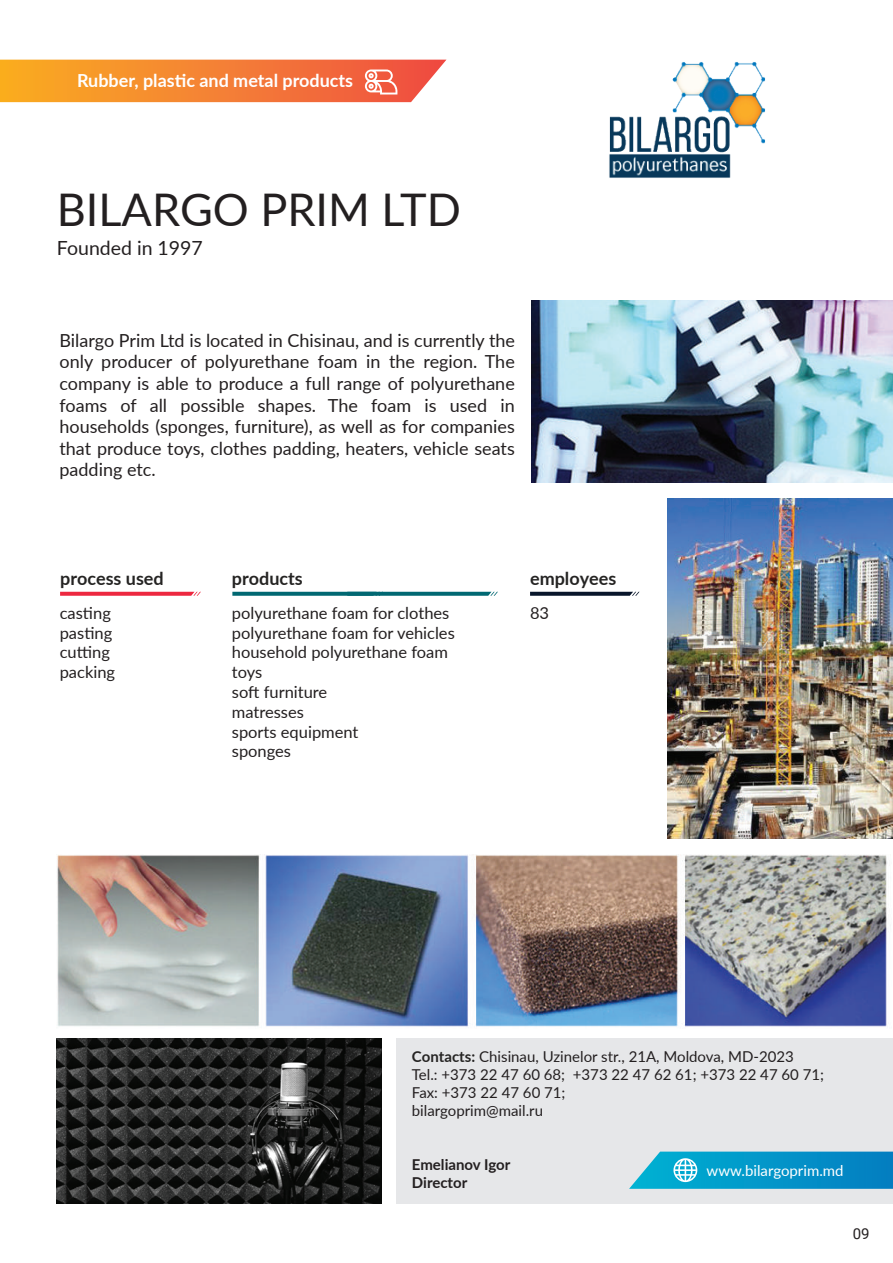
<style>
.page{position:relative;width:893px;height:1263px;background:#fff}
.page>*{position:absolute;margin:0;border:0;box-sizing:border-box;transform-origin:0 0}
.t1{font:45px "Lato";color:#231f20}
.t2{font:19.5px "Lato";color:#231f20}
.t3{font:18px/21.6px "Lato";color:#231f20;text-align:justify}
.t4{font:700 18px "Lato";color:#fff}
.t5{font:700 18px "Lato";color:#252423}
.t6{font:16.5px/19.8px "Lato";color:#231f20}
.t7{font:15px/18px "Lato";color:#231f20}
.t8{font:700 15px/18px "Lato";color:#231f20}
.t9{font:15px "Lato";color:#fff}
.t10{font:15px "Roboto";color:#231f20}
.s1{font-weight:700;color:#252423}
</style>
<div class="page">
<img style="left:56px;top:854px;width:831px;height:221px">
<div style="left:397px;top:1038px;width:496px;height:165px;background:#e6e7e9"></div>
<svg style="left:629px;top:1151px;width:264px;height:38px;background:#1b9fcd"></svg>
<svg style="left:60px;top:592px;width:141px;height:4px"></svg>
<svg style="left:232px;top:592px;width:266px;height:4px"></svg>
<svg style="left:530px;top:592px;width:109px;height:4px"></svg>
<svg style="left:0;top:60px;width:446px;height:42px;background:#f5873d"></svg>
<img style="left:609px;top:62px;width:157px;height:116px">
<img style="left:57px;top:1038px;width:325px;height:165px">
<img style="left:667px;top:499px;width:226px;height:340px">
<img style="left:531px;top:301px;width:362px;height:182px">
<p class="t4" style="left:77px;top:67px;width:278px">Rubber, plastic and metal products</p>
<h1 class="t1" style="left:57px;top:178px;width:406px">BILARGO PRIM LTD</h1>
<p class="t2" style="left:57px;top:234px;width:147px">Founded in 1997</p>
<p class="t3" style="left:59px;top:329px;width:457px">Bilargo Prim Ltd is located in Chisinau, and is currently the only producer of polyurethane foam in the region. The company is able to produce a full range of polyurethane foams of all possible shapes. The foam is used in households (sponges, furniture), as well as for companies that produce toys, clothes padding, heaters, vehicle seats padding etc.</p>
<p class="t5" style="left:60px;top:566px;width:105px">process used</p>
<p class="t5" style="left:232px;top:565px;width:72px">products</p>
<p class="t6" style="left:60px;top:602px;width:57px">casting pasting cutting packing</p>
<p class="t6" style="left:232px;top:602px;width:224px">polyurethane foam for clothes polyurethane foam for vehicles household polyurethane foam toys<br>soft furniture<br>matresses<br>sports equipment<br>sponges</p>
<p class="t5" style="left:530px;top:565px;width:88px">employees</p>
<p class="t6" style="left:530px;top:602px;width:21px">83</p>
<p class="t7" style="left:412px;top:1047px;width:414px"><span class="s1">Contacts:</span> Chisinau, Uzinelor str., 21A, Moldova, MD-2023<br>Tel.: +373 22 47 60 68; +373 22 47 62 61; +373 22 47 60 71; Fax: +373 22 47 60 71;<br>bilargoprim@mail.ru</p>
<p class="t8" style="left:412px;top:1155px;width:100px">Emelianov Igor<br>Director</p>
<p class="t9" style="left:706px;top:1160px;width:139px">www.bilargoprim.md</p>
<p class="t10" style="left:853px;top:1223px;width:18px">09</p>
</div>
